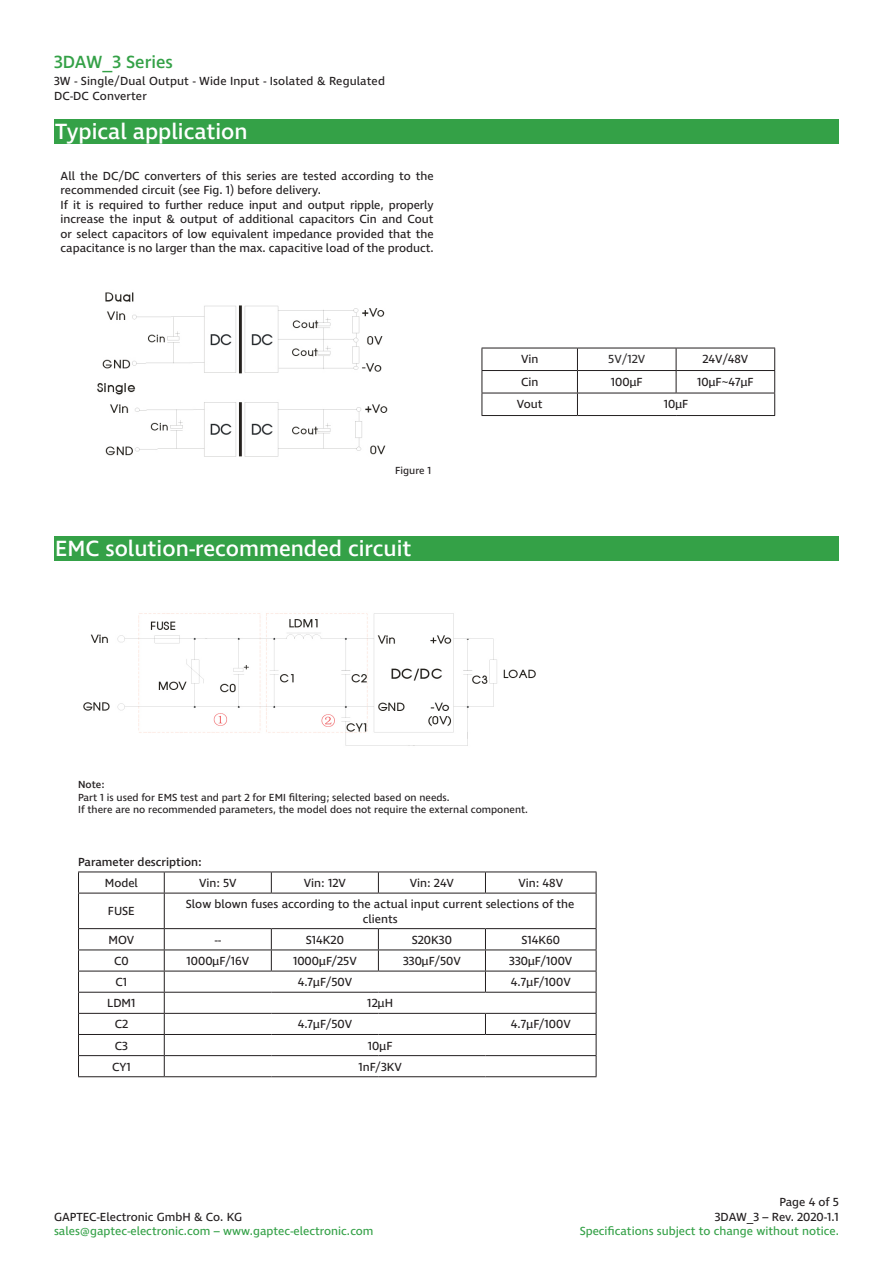
<style>
.page{position:relative;width:893px;height:1263px;background:#fff}
.page>*{position:absolute;margin:0;border:0;box-sizing:border-box;transform-origin:0 0}
.t1{font:500 22.5px "Ingra";color:#fff}
.t2{font:500 18px "Ingra";color:#34a147}
.t3{font:12px/14.4px "Ingra";color:#231f20}
.t4{font:12px "Ingra";color:#34a147}
.t5{font:500 12px "Ingra";color:#231f20}
.t6{font:12px "Ingra";color:#312f30}
.t7{font:10.5px "Ingra";color:#231f20}
.t8{font:500 10.5px "Ingra";color:#231f20}
</style>
<div class="page">
<div style="left:54px;top:119px;width:785px;height:25px;background:#34a147"></div>
<div style="left:54px;top:536px;width:785px;height:25px;background:#34a147"></div>
<img style="left:97px;top:292px;width:291px;height:165px">
<hr style="left:482px;top:348px;width:95px;height:1px;background:#231f20">
<hr style="left:577px;top:348px;width:99px;height:1px;background:#231f20">
<hr style="left:676px;top:348px;width:99px;height:1px;background:#231f20">
<hr style="left:482px;top:370px;width:95px;height:1px;background:#231f20">
<hr style="left:577px;top:370px;width:99px;height:1px;background:#231f20">
<hr style="left:676px;top:370px;width:99px;height:1px;background:#231f20">
<svg style="left:676px;top:348px;width:1px;height:45px"></svg>
<hr style="left:482px;top:393px;width:95px;height:1px;background:#231f20">
<svg style="left:482px;top:348px;width:1px;height:67px"></svg>
<hr style="left:577px;top:393px;width:99px;height:1px;background:#231f20">
<svg style="left:577px;top:348px;width:1px;height:67px"></svg>
<hr style="left:676px;top:393px;width:99px;height:1px;background:#231f20">
<svg style="left:774px;top:348px;width:1px;height:67px"></svg>
<hr style="left:482px;top:415px;width:95px;height:1px;background:#231f20">
<hr style="left:577px;top:415px;width:99px;height:1px;background:#231f20">
<hr style="left:676px;top:415px;width:99px;height:1px;background:#231f20">
<img style="left:83px;top:613px;width:453px;height:133px">
<hr style="left:78px;top:871px;width:86px;height:1px;background:#231f20">
<svg style="left:78px;top:872px;width:1px;height:21px"></svg>
<hr style="left:164px;top:871px;width:107px;height:1px;background:#231f20">
<svg style="left:164px;top:872px;width:1px;height:21px"></svg>
<hr style="left:271px;top:871px;width:107px;height:1px;background:#231f20">
<svg style="left:271px;top:872px;width:1px;height:21px"></svg>
<hr style="left:378px;top:871px;width:107px;height:1px;background:#231f20">
<svg style="left:378px;top:872px;width:1px;height:21px"></svg>
<hr style="left:485px;top:871px;width:111px;height:1px;background:#231f20">
<svg style="left:485px;top:872px;width:1px;height:21px"></svg>
<svg style="left:596px;top:872px;width:1px;height:21px"></svg>
<hr style="left:78px;top:893px;width:86px;height:1px;background:#231f20">
<hr style="left:78px;top:893px;width:1px;height:35px;background:#231f20">
<hr style="left:164px;top:893px;width:107px;height:1px;background:#231f20">
<hr style="left:164px;top:893px;width:1px;height:35px;background:#231f20">
<hr style="left:271px;top:893px;width:107px;height:1px;background:#231f20">
<hr style="left:378px;top:893px;width:107px;height:1px;background:#231f20">
<hr style="left:485px;top:893px;width:111px;height:1px;background:#231f20">
<hr style="left:596px;top:893px;width:1px;height:35px;background:#231f20">
<hr style="left:78px;top:928px;width:86px;height:1px;background:#231f20">
<hr style="left:164px;top:928px;width:107px;height:1px;background:#231f20">
<hr style="left:271px;top:928px;width:107px;height:1px;background:#231f20">
<hr style="left:378px;top:928px;width:107px;height:1px;background:#231f20">
<hr style="left:485px;top:928px;width:111px;height:1px;background:#231f20">
<hr style="left:78px;top:949px;width:86px;height:1px;background:#231f20">
<hr style="left:164px;top:949px;width:107px;height:1px;background:#231f20">
<hr style="left:271px;top:949px;width:107px;height:1px;background:#231f20">
<svg style="left:271px;top:929px;width:1px;height:42px"></svg>
<hr style="left:378px;top:949px;width:107px;height:1px;background:#231f20">
<svg style="left:378px;top:929px;width:1px;height:42px"></svg>
<hr style="left:485px;top:949px;width:111px;height:1px;background:#231f20">
<hr style="left:78px;top:971px;width:86px;height:1px;background:#231f20">
<hr style="left:164px;top:971px;width:107px;height:1px;background:#231f20">
<hr style="left:271px;top:971px;width:107px;height:1px;background:#231f20">
<hr style="left:378px;top:971px;width:107px;height:1px;background:#231f20">
<hr style="left:485px;top:971px;width:111px;height:1px;background:#231f20">
<svg style="left:485px;top:929px;width:1px;height:63px"></svg>
<hr style="left:78px;top:992px;width:86px;height:1px;background:#231f20">
<hr style="left:164px;top:992px;width:107px;height:1px;background:#231f20">
<hr style="left:271px;top:992px;width:107px;height:1px;background:#231f20">
<hr style="left:378px;top:992px;width:107px;height:1px;background:#231f20">
<hr style="left:485px;top:992px;width:111px;height:1px;background:#231f20">
<hr style="left:78px;top:1013px;width:86px;height:1px;background:#231f20">
<hr style="left:164px;top:1013px;width:107px;height:1px;background:#231f20">
<hr style="left:271px;top:1013px;width:107px;height:1px;background:#231f20">
<hr style="left:378px;top:1013px;width:107px;height:1px;background:#231f20">
<hr style="left:485px;top:1013px;width:111px;height:1px;background:#231f20">
<svg style="left:485px;top:1014px;width:1px;height:20px"></svg>
<hr style="left:78px;top:1034px;width:86px;height:1px;background:#231f20">
<hr style="left:164px;top:1034px;width:107px;height:1px;background:#231f20">
<hr style="left:271px;top:1034px;width:107px;height:1px;background:#231f20">
<hr style="left:378px;top:1034px;width:107px;height:1px;background:#231f20">
<hr style="left:485px;top:1034px;width:111px;height:1px;background:#231f20">
<hr style="left:78px;top:1055px;width:86px;height:1px;background:#231f20">
<svg style="left:78px;top:929px;width:1px;height:147px"></svg>
<hr style="left:164px;top:1055px;width:107px;height:1px;background:#231f20">
<svg style="left:164px;top:929px;width:1px;height:147px"></svg>
<hr style="left:271px;top:1055px;width:107px;height:1px;background:#231f20">
<hr style="left:378px;top:1055px;width:107px;height:1px;background:#231f20">
<hr style="left:485px;top:1055px;width:111px;height:1px;background:#231f20">
<svg style="left:596px;top:929px;width:1px;height:147px"></svg>
<hr style="left:78px;top:1076px;width:86px;height:1px;background:#231f20">
<hr style="left:164px;top:1076px;width:107px;height:1px;background:#231f20">
<hr style="left:271px;top:1076px;width:107px;height:1px;background:#231f20">
<hr style="left:378px;top:1076px;width:107px;height:1px;background:#231f20">
<hr style="left:485px;top:1076px;width:111px;height:1px;background:#231f20">
<h2 class="t2" style="left:54px;top:50px;width:121px">3DAW_3 Series</h2>
<p class="t3" style="left:54px;top:75px;width:332px">3W - Single/Dual Output - Wide Input - Isolated &amp; Regulated<br>DC-DC Converter</p>
<p class="t1" style="left:55px;top:117px;width:194px">Typical application</p>
<p class="t3" style="left:61px;top:169px;width:375px">All the DC/DC converters of this series are tested according to the recommended circuit (see Fig. 1) before delivery.</p>
<p class="t3" style="left:61px;top:198px;width:375px;text-align:justify">If it is required to further reduce input and output ripple, properly increase the input &amp; output of additional capacitors Cin and Cout or select capacitors of low equivalent impedance provided that the capacitance is no larger than the max. capacitive load of the product.</p>
<p class="t7" style="left:395px;top:464px;width:38px">Figure 1</p>
<p class="t1" style="left:55px;top:535px;width:358px">EMC solution-recommended circuit</p>
<p class="t3" style="left:521px;top:352px;width:19px">Vin</p>
<p class="t6" style="left:608px;top:352px;width:39px">5V/12V</p>
<p class="t3" style="left:703px;top:352px;width:47px">24V/48V</p>
<p class="t3" style="left:521px;top:375px;width:19px">Cin</p>
<p class="t3" style="left:611px;top:375px;width:33px">100µF</p>
<p class="t3" style="left:697px;top:375px;width:58px">10µF~47µF</p>
<p class="t3" style="left:517px;top:397px;width:27px">Vout</p>
<p class="t3" style="left:664px;top:397px;width:26px">10µF</p>
<p class="t8" style="left:78px;top:778px;width:28px">Note:</p>
<p class="t7" style="left:78px;top:790px;width:373px">Part 1 is used for EMS test and part 2 for EMI filtering; selected based on needs.</p>
<p class="t7" style="left:78px;top:803px;width:451px">If there are no recommended parameters, the model does not require the external component.</p>
<p class="t5" style="left:78px;top:854px;width:125px">Parameter description:</p>
<p class="t3" style="left:105px;top:876px;width:35px">Model</p>
<p class="t3" style="left:199px;top:876px;width:39px">Vin: 5V</p>
<p class="t3" style="left:304px;top:876px;width:43px">Vin: 12V</p>
<p class="t3" style="left:410px;top:876px;width:46px">Vin: 24V</p>
<p class="t3" style="left:518px;top:876px;width:46px">Vin: 48V</p>
<p class="t3" style="left:108px;top:905px;width:29px">FUSE</p>
<p class="t3" style="left:186px;top:897px;width:390px;text-align:center">Slow blown fuses according to the actual input current selections of the clients</p>
<p class="t3" style="left:109px;top:933px;width:27px">MOV</p>
<p class="t3" style="left:215px;top:933px;width:8px">--</p>
<p class="t3" style="left:306px;top:933px;width:40px">S14K20</p>
<p class="t3" style="left:412px;top:933px;width:42px">S20K30</p>
<p class="t3" style="left:521px;top:933px;width:40px">S14K60</p>
<p class="t3" style="left:114px;top:954px;width:16px">C0</p>
<p class="t3" style="left:187px;top:954px;width:64px">1000μF/16V</p>
<p class="t3" style="left:293px;top:954px;width:65px">1000μF/25V</p>
<p class="t3" style="left:403px;top:954px;width:59px">330μF/50V</p>
<p class="t3" style="left:509px;top:954px;width:65px">330μF/100V</p>
<p class="t3" style="left:116px;top:975px;width:13px">C1</p>
<p class="t3" style="left:298px;top:975px;width:56px">4.7μF/50V</p>
<p class="t3" style="left:511px;top:975px;width:61px">4.7μF/100V</p>
<p class="t3" style="left:107px;top:997px;width:30px">LDM1</p>
<p class="t3" style="left:367px;top:997px;width:27px">12µH</p>
<p class="t3" style="left:115px;top:1018px;width:15px">C2</p>
<p class="t3" style="left:298px;top:1018px;width:56px">4.7μF/50V</p>
<p class="t3" style="left:511px;top:1018px;width:61px">4.7μF/100V</p>
<p class="t3" style="left:115px;top:1039px;width:15px">C3</p>
<p class="t3" style="left:368px;top:1039px;width:26px">10µF</p>
<p class="t3" style="left:112px;top:1060px;width:20px">CY1</p>
<p class="t3" style="left:358px;top:1060px;width:45px">1nF/3KV</p>
<p class="t3" style="left:54px;top:1210px;width:190px">GAPTEC-Electronic GmbH &amp; Co. KG</p>
<p class="t4" style="left:54px;top:1223px;width:321px">sales@gaptec-electronic.com – www.gaptec-electronic.com</p>
<p class="t3" style="left:715px;top:1195px;width:126px;text-align:right">Page 4 of 5<br>3DAW_3 – Rev. 2020-1.1</p>
<p class="t4" style="left:580px;top:1223px;width:261px">Specifications subject to change without notice.</p>
</div>
